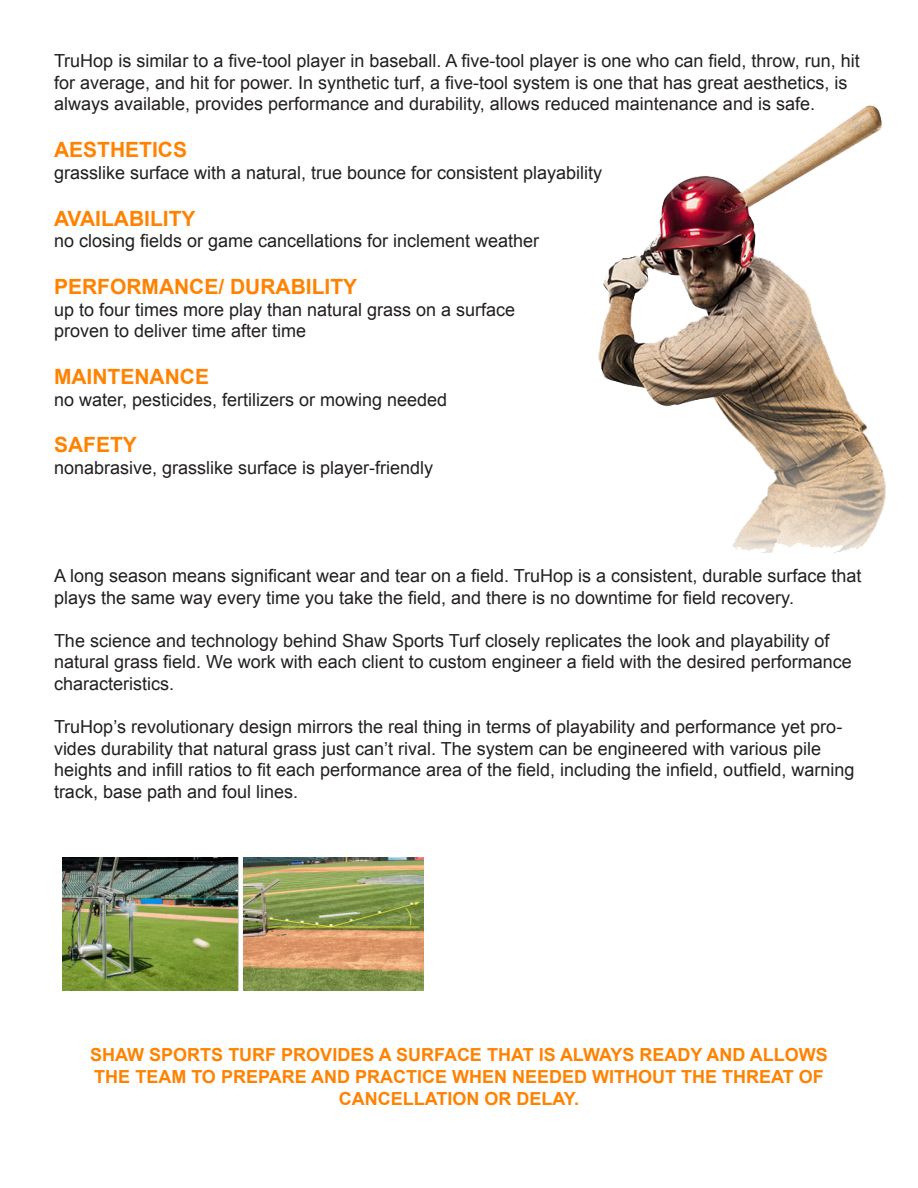
<style>
.page{position:relative;width:918px;height:1188px;background:#fff}
.page>*{position:absolute;margin:0;border:0;box-sizing:border-box;transform-origin:0 0}
.t1{font:700 21px "Arial";color:#ff8200}
.t2{font:18px/21.6px "Arial";color:#231f20}
.t3{font:700 18px/21.6px "Arial";color:#ff8200;text-align:center}
</style>
<div class="page">
<img style="left:598px;top:105px;width:288px;height:448px">
<img style="left:63px;top:857px;width:361px;height:133px">
<p class="t2" style="left:54px;top:50px;width:807px">TruHop is similar to a five-tool player in baseball. A five-tool player is one who can field, throw, run, hit for average, and hit for power. In synthetic turf, a five-tool system is one that has great aesthetics, is always available, provides performance and durability, allows reduced maintenance and is safe.</p>
<p class="t1" style="left:54px;top:136px;width:135px">AESTHETICS</p>
<p class="t2" style="left:54px;top:162px;width:550px">grasslike surface with a natural, true bounce for consistent playability</p>
<p class="t1" style="left:54px;top:204px;width:143px">AVAILABILITY</p>
<p class="t2" style="left:54px;top:230px;width:487px">no closing fields or game cancellations for inclement weather</p>
<p class="t1" style="left:54px;top:273px;width:305px">PERFORMANCE/ DURABILITY</p>
<p class="t2" style="left:54px;top:299px;width:463px">up to four times more play than natural grass on a surface proven to deliver time after time</p>
<p class="t1" style="left:54px;top:363px;width:157px">MAINTENANCE</p>
<p class="t2" style="left:54px;top:389px;width:395px">no water, pesticides, fertilizers or mowing needed</p>
<p class="t1" style="left:54px;top:431px;width:84px">SAFETY</p>
<p class="t2" style="left:54px;top:457px;width:381px">nonabrasive, grasslike surface is player-friendly</p>
<p class="t2" style="left:54px;top:565px;width:809px">A long season means significant wear and tear on a field. TruHop is a consistent, durable surface that plays the same way every time you take the field, and there is no downtime for field recovery.</p>
<p class="t2" style="left:54px;top:630px;width:800px">The science and technology behind Shaw Sports Turf closely replicates the look and playability of natural grass field. We work with each client to custom engineer a field with the desired performance characteristics.</p>
<p class="t2" style="left:54px;top:716px;width:802px">TruHop’s revolutionary design mirrors the real thing in terms of playability and performance yet pro&shy;vides durability that natural grass just can’t rival. The system can be engineered with various pile heights and infill ratios to fit each performance area of the field, including the infield, outfield, warning track, base path and foul lines.</p>
<p class="t3" style="left:90px;top:1045px;width:739px">SHAW SPORTS TURF PROVIDES A SURFACE THAT IS ALWAYS READY AND ALLOWS<br>THE TEAM TO PREPARE AND PRACTICE WHEN NEEDED WITHOUT THE THREAT OF<br>CANCELLATION OR DELAY.</p>
</div>
